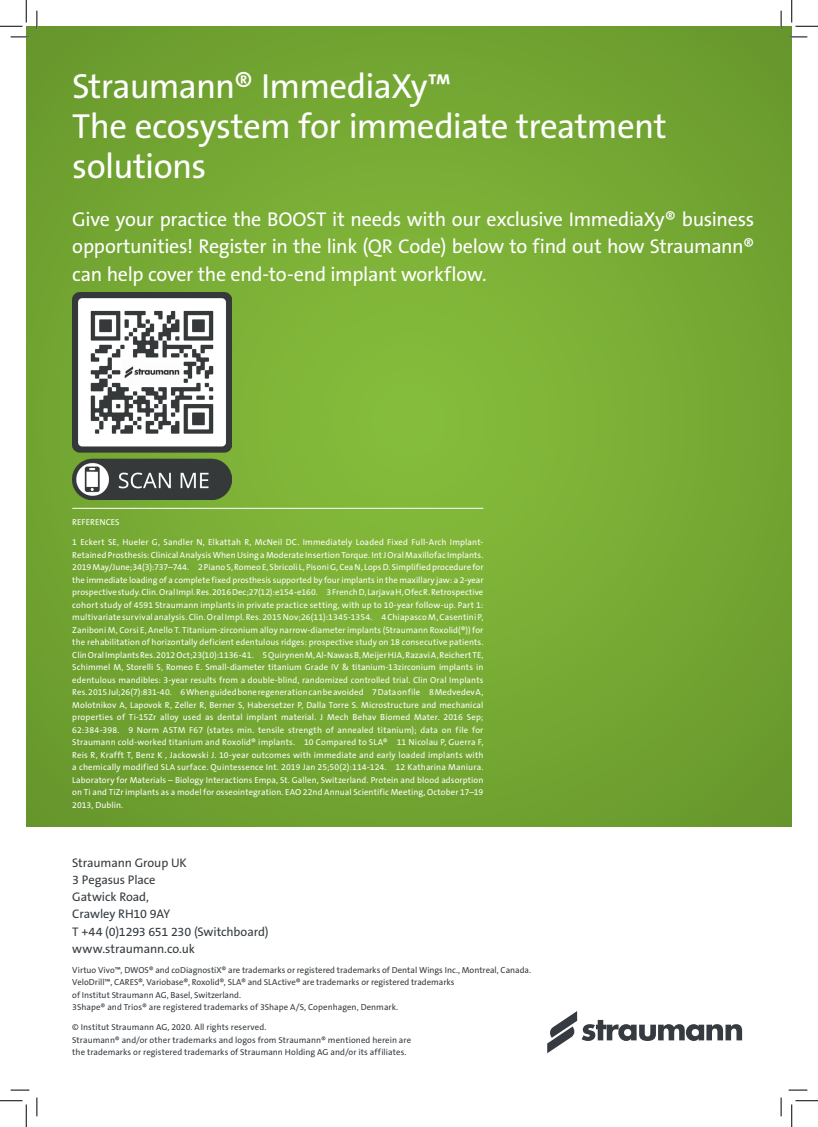
<style>
.page{position:relative;width:818px;height:1127px;background:#fff}
.page>*{position:absolute;margin:0;border:0;box-sizing:border-box;transform-origin:0 0}
.t1{font:35px "The Sans B5 Plain";letter-spacing:-.02em;color:#fff}
.Lead_Bulletpoints{font:20px/27.5px "The Sans B5 Plain";letter-spacing:-.015em;color:#fff;text-align:justify}
.Address{font:12.5px/17.5px "The Sans B5 Plain";letter-spacing:-.01em;color:#353b40}
.References{font:8.75px/12.5px "The Sans B5 Plain";letter-spacing:.005em;color:#fff;text-align:justify}
.Disclaimer{font:8.75px "The Sans B5 Plain";color:#353b40}
</style>
<div class="page">
<svg style="left:547px;top:1011px;width:195px;height:41px"></svg>
<img style="left:26px;top:26px;width:766px;height:800px">
<hr style="left:72px;top:508px;width:411px;height:1px;background:#fff">
<img style="left:72px;top:293px;width:160px;height:206px">
<svg style="left:11px;top:36px;width:18px;height:2px"></svg>
<svg style="left:788px;top:36px;width:19px;height:2px"></svg>
<svg style="left:11px;top:1089px;width:18px;height:1px"></svg>
<svg style="left:788px;top:1089px;width:19px;height:1px"></svg>
<svg style="left:36px;top:11px;width:2px;height:18px"></svg>
<svg style="left:36px;top:1097px;width:2px;height:18px"></svg>
<svg style="left:780px;top:11px;width:2px;height:18px"></svg>
<svg style="left:780px;top:1097px;width:2px;height:18px"></svg>
<svg style="left:0;top:0;width:27px;height:27px"></svg>
<svg style="left:0;top:1100px;width:27px;height:26px"></svg>
<svg style="left:791px;top:0;width:27px;height:27px"></svg>
<svg style="left:791px;top:1100px;width:27px;height:26px"></svg>
<p class="t1" style="left:72px;top:68px;width:381px">Straumann® ImmediaXy™</p>
<p class="t1" style="left:72px;top:108px;width:596px">The ecosystem for immediate treatment</p>
<p class="t1" style="left:72px;top:148px;width:136px">solutions</p>
<p class="Lead_Bulletpoints" style="left:72px;top:206px;width:683px">Give your practice the BOOST it needs with our exclusive ImmediaXy® business opportunities! Register in the link (QR Code) below to find out how Straumann® can help cover the end-to-end implant workflow.</p>
<p class="References" style="left:72px;top:516px;width:49px">REFERENCES</p>
<p class="References" style="left:72px;top:536px;width:413px">1 Eckert SE, Hueler G, Sandler N, Elkattah R, McNeil DC. Immediately Loaded Fixed Full-Arch Implant-Retained Prosthesis: Clinical Analysis When Using a Moderate Insertion Torque. Int J Oral Maxillofac Implants.<br>2019 May/June;34(3):737–744. 2 Piano S, Romeo E, Sbricoli L, Pisoni G, Cea N, Lops D. Simplified procedure for the immediate loading of a complete fixed prosthesis supported by four implants in the maxillary jaw: a 2-year prospective study. Clin. Oral Impl. Res. 2016 Dec;27(12):e154-e160. 3 French D, Larjava H, Ofec R. Retrospective cohort study of 4591 Straumann implants in private practice setting, with up to 10-year follow-up. Part 1: multivariate survival analysis. Clin. Oral Impl. Res. 2015 Nov;26(11):1345-1354. 4 Chiapasco M, Casentini P, Zaniboni M, Corsi E, Anello T. Titanium-zirconium alloy narrow-diameter implants (Straumann Roxolid(®)) for the rehabilitation of horizontally deficient edentulous ridges: prospective study on 18 consecutive patients.<br>Clin Oral Implants Res. 2012 Oct;23(10):1136-41. 5 Quirynen M, Al-Nawas B, Meijer HJA, Razavi A, Reichert TE, Schimmel M, Storelli S, Romeo E. Small-diameter titanium Grade IV &amp; titanium-13zirconium implants in edentulous mandibles: 3-year results from a double-blind, randomized controlled trial. Clin Oral Implants Res. 2015 Jul;26(7):831-40. 6 When guided bone regeneration can be avoided 7 Data on file 8 Medvedev A, Molotnikov A, Lapovok R, Zeller R, Berner S, Habersetzer P, Dalla Torre S. Microstructure and mechanical properties of Ti-15Zr alloy used as dental implant material. J Mech Behav Biomed Mater. 2016 Sep; 62:384-398. 9 Norm ASTM F67 (states min. tensile strength of annealed titanium); data on file for Straumann cold-worked titanium and Roxolid® implants. 10 Compared to SLA® 11 Nicolau P, Guerra F, Reis R, Krafft T, Benz K , Jackowski J. 10-year outcomes with immediate and early loaded implants with a chemically modified SLA surface. Quintessence Int. 2019 Jan 25;50(2):114-124. 12 Katharina Maniura.<br>Laboratory for Materials – Biology Interactions Empa, St. Gallen, Switzerland. Protein and blood adsorption on Ti and TiZr implants as a model for osseointegration. EAO 22nd Annual Scientific Meeting, October 17–19<br>2013, Dublin.</p>
<p class="Address" style="left:72px;top:854px;width:116px">Straumann Group UK</p>
<p class="Address" style="left:72px;top:871px;width:85px">3 Pegasus Place</p>
<p class="Address" style="left:72px;top:888px;width:78px">Gatwick Road,</p>
<p class="Address" style="left:72px;top:905px;width:198px">Crawley RH10 9AY<br>T +44 (0)1293 651 230 (Switchboard) www.straumann.co.uk</p>
<p class="Disclaimer" style="left:72px;top:965px;width:460px">Virtuo Vivo™, DWOS® and coDiagnostiX® are trademarks or registered trademarks of Dental Wings Inc., Montreal, Canada.</p>
<p class="Disclaimer" style="left:72px;top:977px;width:384px">VeloDrill™, CARES®, Variobase®, Roxolid®, SLA® and SLActive® are trademarks or registered trademarks</p>
<p class="Disclaimer" style="left:72px;top:990px;width:170px">of Institut Straumann AG, Basel, Switzerland.</p>
<p class="Disclaimer" style="left:72px;top:1002px;width:327px">3Shape® and Trios® are registered trademarks of 3Shape A/S, Copenhagen, Denmark.</p>
<p class="Disclaimer" style="left:72px;top:1022px;width:196px">© Institut Straumann AG, 2020. All rights reserved.</p>
<p class="Disclaimer" style="left:72px;top:1034px;width:340px">Straumann® and/or other trademarks and logos from Straumann® mentioned herein are</p>
<p class="Disclaimer" style="left:72px;top:1047px;width:336px">the trademarks or registered trademarks of Straumann Holding AG and/or its affiliates.</p>
</div>
